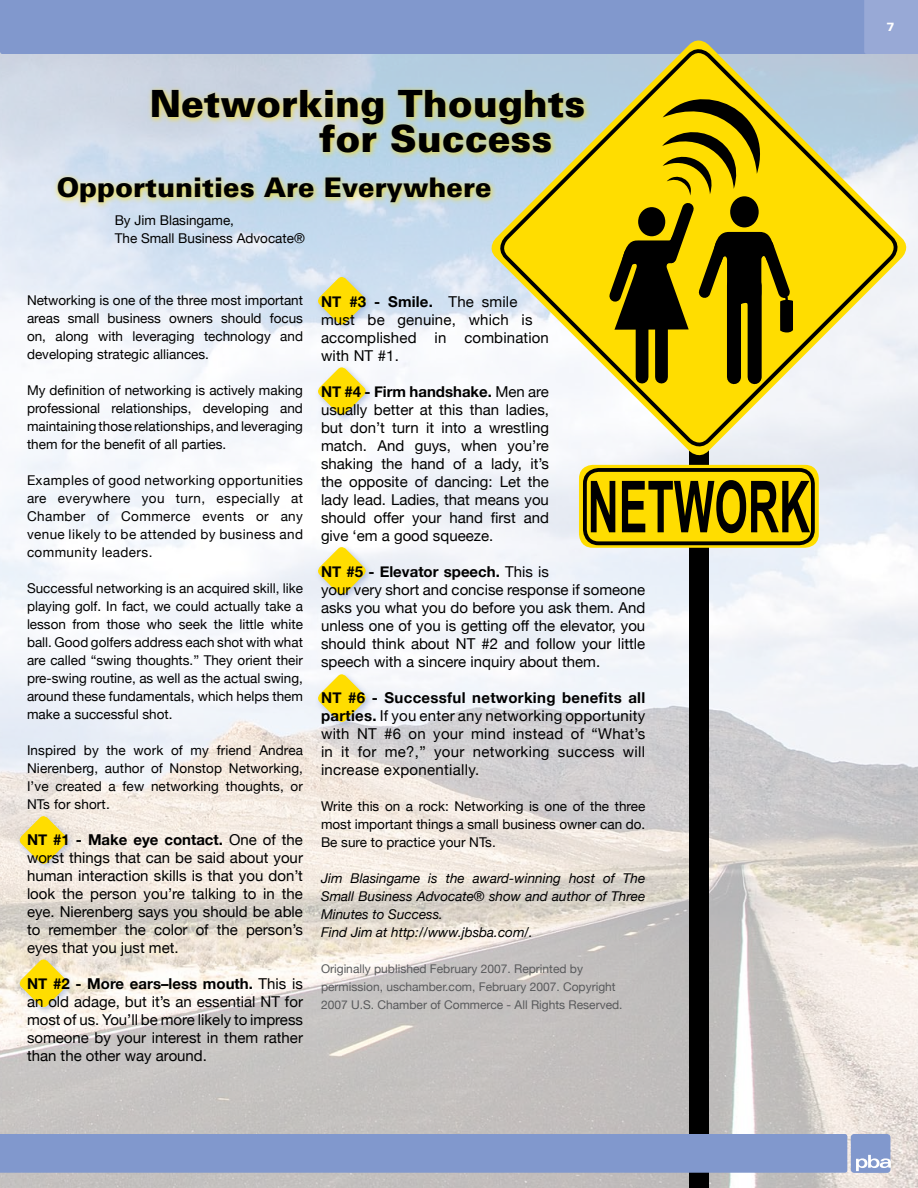
<style>
.page{position:relative;width:918px;height:1188px;background:#fff}
.page>*{position:absolute;margin:0;border:0;box-sizing:border-box;transform-origin:0 0}
.t1{font:900 37.5px/34.5px "Univers";color:#000}
.t2{font:900 27px "Univers";color:#000}
.t3{font:15px/18px "Helvetica Neue";color:#000;text-align:justify}
.t4{font:13.5px/18px "Helvetica Neue";color:#000;text-align:justify}
.t5{font:italic 13.5px/18px "Helvetica Neue";color:#000}
.t6{font:12px/18px "Helvetica Neue";color:#58595b}
.t7{font:900 12px "Univers";color:#fff}
.s1{font-weight:700}
</style>
<div class="page">
<img style="left:0;top:54px;width:918px;height:1134px">
<div style="left:0;top:0;width:864px;height:54px;background:#8198cd"></div>
<div style="left:689px;top:430px;width:20px;height:758px;background:#000"></div>
<svg style="left:486px;top:35px;width:426px;height:426px"></svg>
<svg style="left:497px;top:46px;width:404px;height:404px"></svg>
<div style="left:655px;top:285px;width:13px;height:92px;background:#000"></div>
<div style="left:636px;top:285px;width:12px;height:92px;background:#000"></div>
<div style="left:748px;top:285px;width:14px;height:92px;background:#000"></div>
<div style="left:727px;top:285px;width:14px;height:92px;background:#000"></div>
<svg style="left:601px;top:76px;width:198px;height:256px;background:#aa970e"></svg>
<div style="left:579px;top:465px;width:240px;height:83px;background:#fd0;border-radius:14px"></div>
<div style="left:583px;top:468px;width:232px;height:77px;border:4px solid #000;border-radius:14px"></div>
<svg style="left:591px;top:480px;width:219px;height:53px"></svg>
<div style="left:851px;top:1134px;width:39px;height:39px;background:#8198cd;border-radius:3px"></div>
<svg style="left:856px;top:1155px;width:35px;height:16px"></svg>
<div style="left:864px;top:0;width:54px;height:54px;background:#98a9d6"></div>
<div style="left:0;top:1134px;width:847px;height:39px;background:#8198cd"></div>
<div style="left:52px;top:84px;width:540px;height:126px;background:#fd0;opacity:.75"></div>
<div style="left:15px;top:811px;width:62px;height:62px;background:#8198cd;opacity:.5"></div>
<svg style="left:18px;top:814px;width:52px;height:52px;background:#f3df71"></svg>
<div style="left:15px;top:955px;width:62px;height:61px;background:#8198cd;opacity:.5"></div>
<svg style="left:18px;top:957px;width:52px;height:52px;background:#f4e171"></svg>
<div style="left:313px;top:670px;width:62px;height:61px;background:#8198cd;opacity:.5"></div>
<svg style="left:316px;top:672px;width:52px;height:52px"></svg>
<div style="left:313px;top:542px;width:62px;height:62px;background:#8198cd;opacity:.5"></div>
<svg style="left:316px;top:545px;width:52px;height:52px"></svg>
<div style="left:313px;top:363px;width:62px;height:61px;background:#f6f8fc"></div>
<svg style="left:318px;top:367px;width:50px;height:50px"></svg>
<div style="left:313px;top:272px;width:62px;height:62px;background:#8198cd;opacity:.5"></div>
<svg style="left:316px;top:275px;width:52px;height:52px;background:#e8de7a"></svg>
<h1 class="t1" style="left:319px;top:86px;width:268px;text-indent:-169px">Networking Thoughts for Success</h1>
<h2 class="t2" style="left:57px;top:170px;width:436px">Opportunities Are Everywhere</h2>
<p class="t4" style="left:115px;top:211px;width:192px">By Jim Blasingame,<br>The Small Business Advocate®</p>
<p class="t4" style="left:27px;top:291px;width:278px">Networking is one of the three most important areas small business owners should focus on, along with leveraging technology and developing strategic alliances.</p>
<p class="t4" style="left:27px;top:381px;width:278px">My definition of networking is actively making professional relationships, developing and maintaining those relationships, and leveraging them for the benefit of all parties.</p>
<p class="t4" style="left:27px;top:471px;width:278px">Examples of good networking opportunities are everywhere you turn, especially at Chamber of Commerce events or any venue likely to be attended by business and community leaders.</p>
<p class="t4" style="left:27px;top:579px;width:278px">Successful networking is an acquired skill, like playing golf. In fact, we could actually take a lesson from those who seek the little white ball. Good golfers address each shot with what are called “swing thoughts.” They orient their pre-swing routine, as well as the actual swing, around these fundamentals, which helps them make a successful shot.</p>
<p class="t4" style="left:27px;top:741px;width:278px">Inspired by the work of my friend Andrea Nierenberg, author of Nonstop Networking, I’ve created a few networking thoughts, or NTs for short.</p>
<p class="t3" style="left:27px;top:830px;width:278px"><span class="s1">NT #1 - Make eye contact.</span> One of the worst things that can be said about your human interaction skills is that you don’t look the person you’re talking to in the eye. Nierenberg says you should be able to remember the color of the person’s eyes that you just met.</p>
<p class="t3" style="left:27px;top:974px;width:278px"><span class="s1">NT #2 - More ears–less mouth.</span> This is an old adage, but it’s an essential NT for most of us. You’ll be more likely to impress someone by your interest in them rather than the other way around.</p>
<p class="t3" style="left:321px;top:292px;width:230px;text-align:left"><span class="s1">NT #3 - Smile.</span> The smile must be genuine, which is accomplished in combination with NT #1.</p>
<p class="t3" style="left:321px;top:382px;width:230px"><span class="s1">NT #4 - Firm handshake.</span> Men are usually better at this than ladies, but don’t turn it into a wrestling match. And guys, when you’re shaking the hand of a lady, it’s the opposite of dancing: Let the lady lead. Ladies, that means you should offer your hand first and give ‘em a good squeeze.</p>
<p class="t3" style="left:321px;top:562px;width:326px;text-align:left"><span class="s1">NT #5 - Elevator speech.</span> This is<br>your very short and concise response if someone asks you what you do before you ask them. And unless one of you is getting off the elevator, you should think about NT #2 and follow your little speech with a sincere inquiry about them.</p>
<p class="t3" style="left:321px;top:688px;width:326px"><span class="s1">NT #6 - Successful networking benefits all parties.</span> If you enter any networking opportunity with NT #6 on your mind instead of “What’s in it for me?,” your networking success will increase exponentially.</p>
<p class="t4" style="left:321px;top:797px;width:326px">Write this on a rock: Networking is one of the three most important things a small business owner can do.<br>Be sure to practice your NTs.</p>
<p class="t5" style="left:321px;top:869px;width:326px">Jim Blasingame is the award-winning host of The Small Business Advocate® show and author of Three Minutes to Success.<br>Find Jim at http://www.jbsba.com/.</p>
<p class="t6" style="left:321px;top:959px;width:303px">Originally published February 2007. Reprinted by permission, uschamber.com, February 2007. Copyright<br>2007 U.S. Chamber of Commerce - All Rights Reserved.</p>
<p class="t7" style="left:886px;top:20px;width:10px">7</p>
</div>
